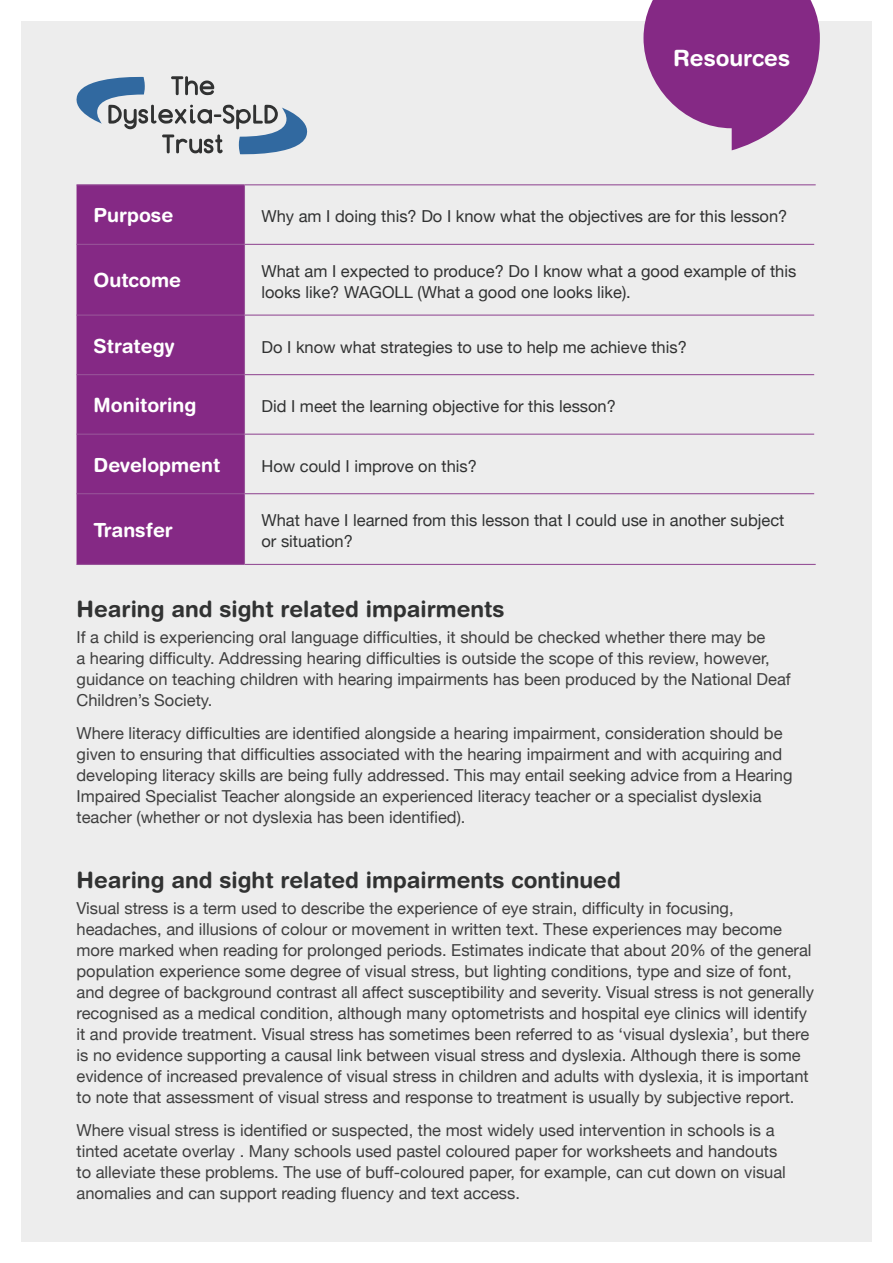
<style>
.page{position:relative;width:893px;height:1263px;background:#fff}
.page>*{position:absolute;margin:0;border:0;box-sizing:border-box;transform-origin:0 0}
.Body_Heading{font:700 22.5px "Helvetica Rounded";color:#313232}
.t1{font:700 22.5px "Helvetica Rounded";color:#fff}
.Table_Header{font:700 19.5px "Helvetica Rounded";color:#fff}
.Body{font:16.5px/21px "Helvetica Neue";color:#3f3f3f}
.Body-2{font:16.5px/21px "Helvetica Neue";color:#313232}
</style>
<div class="page">
<div style="left:21px;top:21px;width:851px;height:1221px;background:#ededed"></div>
<svg style="left:76px;top:76px;width:232px;height:79px"></svg>
<svg style="left:643px;top:0;width:177px;height:150px"></svg>
<div style="left:77px;top:185px;width:167px;height:379px;background:#852985"></div>
<hr style="left:77px;top:184px;width:167px;height:1px;background:#975398">
<hr style="left:244px;top:184px;width:572px;height:1px;background:#975398">
<hr style="left:244px;top:185px;width:1px;height:59px;background:#975398">
<hr style="left:77px;top:244px;width:167px;height:1px;background:#975398">
<hr style="left:244px;top:244px;width:570px;height:1px;background:#975398">
<hr style="left:244px;top:245px;width:1px;height:70px;background:#975398">
<hr style="left:77px;top:315px;width:167px;height:1px;background:#975398">
<hr style="left:244px;top:315px;width:570px;height:1px;background:#975398">
<hr style="left:244px;top:316px;width:1px;height:58px;background:#975398">
<hr style="left:77px;top:374px;width:167px;height:1px;background:#975398">
<hr style="left:244px;top:374px;width:570px;height:1px;background:#975398">
<hr style="left:244px;top:375px;width:1px;height:59px;background:#975398">
<hr style="left:77px;top:434px;width:167px;height:1px;background:#975398">
<hr style="left:244px;top:434px;width:570px;height:1px;background:#975398">
<hr style="left:244px;top:435px;width:1px;height:58px;background:#975398">
<hr style="left:77px;top:493px;width:167px;height:1px;background:#975398">
<hr style="left:244px;top:493px;width:570px;height:1px;background:#975398">
<hr style="left:244px;top:494px;width:1px;height:70px;background:#975398">
<hr style="left:77px;top:564px;width:167px;height:1px;background:#975398">
<hr style="left:244px;top:564px;width:572px;height:1px;background:#975398">
<h1 class="t1" style="left:673px;top:44px;width:118px">Resources</h1>
<p class="Table_Header" style="left:94px;top:203px;width:81px">Purpose</p>
<p class="Body-2" style="left:261px;top:206px;width:527px">Why am I doing this? Do I know what the objectives are for this lesson?</p>
<p class="Table_Header" style="left:94px;top:269px;width:89px">Outcome</p>
<p class="Body-2" style="left:261px;top:260px;width:536px">What am I expected to produce? Do I know what a good example of this looks like? WAGOLL (What a good one looks like).</p>
<p class="Table_Header" style="left:94px;top:334px;width:82px">Strategy</p>
<p class="Body-2" style="left:261px;top:336px;width:427px">Do I know what strategies to use to help me achieve this?</p>
<p class="Table_Header" style="left:94px;top:393px;width:104px">Monitoring</p>
<p class="Body-2" style="left:261px;top:396px;width:356px">Did I meet the learning objective for this lesson?</p>
<p class="Table_Header" style="left:94px;top:453px;width:128px">Development</p>
<p class="Body-2" style="left:261px;top:455px;width:217px">How could I improve on this?</p>
<p class="Table_Header" style="left:94px;top:518px;width:81px">Transfer</p>
<p class="Body-2" style="left:261px;top:510px;width:524px">What have I learned from this lesson that I could use in another subject or situation?</p>
<p class="Body_Heading" style="left:77px;top:596px;width:430px">Hearing and sight related impairments</p>
<p class="Body" style="left:77px;top:626px;width:716px">If a child is experiencing oral language difficulties, it should be checked whether there may be<br>a hearing difficulty. Addressing hearing difficulties is outside the scope of this review, however, guidance on teaching children with hearing impairments has been produced by the National Deaf Children’s Society.</p>
<p class="Body" style="left:77px;top:723px;width:718px">Where literacy difficulties are identified alongside a hearing impairment, consideration should be given to ensuring that difficulties associated with the hearing impairment and with acquiring and developing literacy skills are being fully addressed. This may entail seeking advice from a Hearing Impaired Specialist Teacher alongside an experienced literacy teacher or a specialist dyslexia teacher (whether or not dyslexia has been identified).</p>
<p class="Body_Heading" style="left:77px;top:867px;width:546px">Hearing and sight related impairments continued</p>
<p class="Body" style="left:77px;top:897px;width:739px">Visual stress is a term used to describe the experience of eye strain, difficulty in focusing, headaches, and illusions of colour or movement in written text. These experiences may become more marked when reading for prolonged periods. Estimates indicate that about 20% of the general population experience some degree of visual stress, but lighting conditions, type and size of font, and degree of background contrast all affect susceptibility and severity. Visual stress is not generally recognised as a medical condition, although many optometrists and hospital eye clinics will identify it and provide treatment. Visual stress has sometimes been referred to as ‘visual dyslexia’, but there is no evidence supporting a causal link between visual stress and dyslexia. Although there is some evidence of increased prevalence of visual stress in children and adults with dyslexia, it is important to note that assessment of visual stress and response to treatment is usually by subjective report.</p>
<p class="Body" style="left:77px;top:1120px;width:711px">Where visual stress is identified or suspected, the most widely used intervention in schools is a tinted acetate overlay . Many schools used pastel coloured paper for worksheets and handouts to alleviate these problems. The use of buff-coloured paper, for example, can cut down on visual anomalies and can support reading fluency and text access.</p>
</div>
